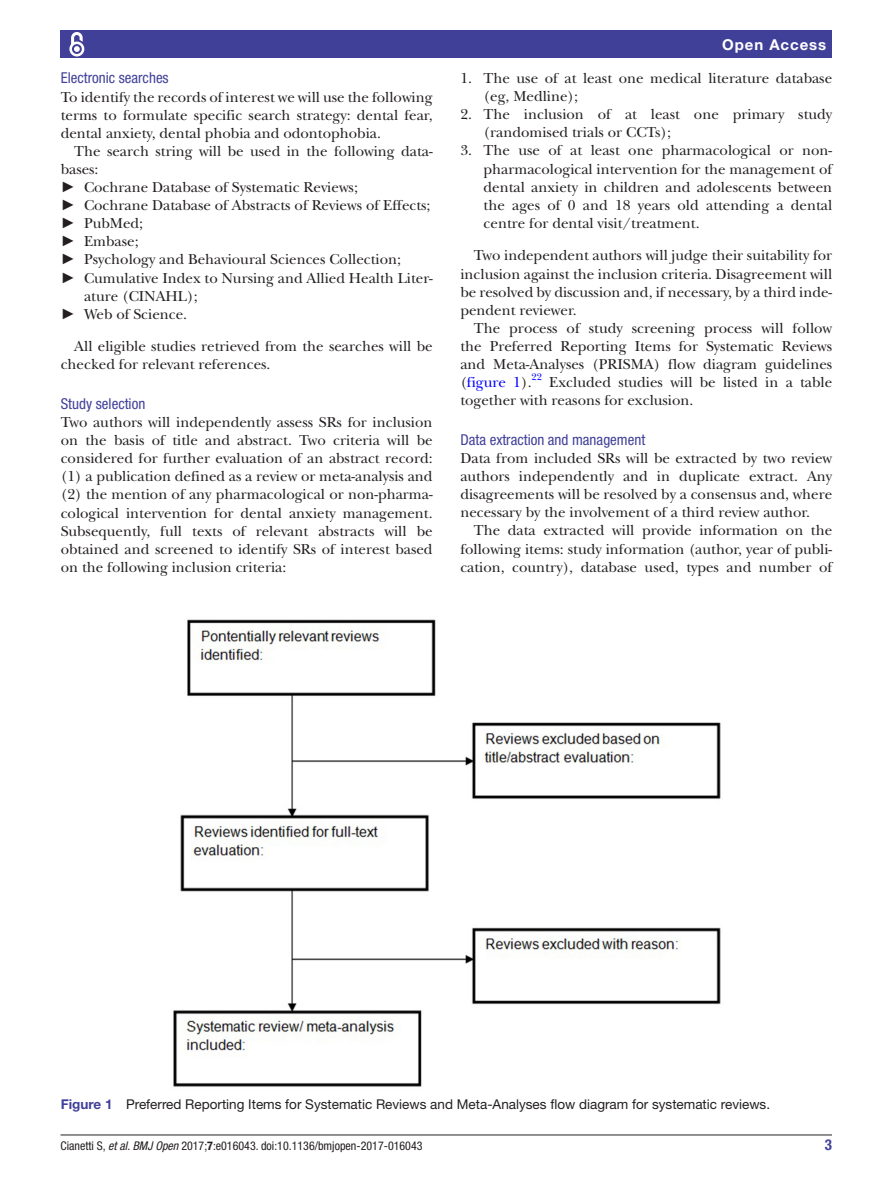
<style>
.page{position:relative;width:893px;height:1191px;background:#fff}
.page>*{position:absolute;margin:0;border:0;box-sizing:border-box;transform-origin:0 0}
.t1{font:15px/18.1px "New Baskerville";color:#231f20;text-align:justify}
.t2{font:condensed 15px "Helvetica Neue LT Std";color:#414099}
.t3{font:700 15px "Helvetica Neue LT Std";letter-spacing:.065em;color:#fff}
.t4{font:700 condensed 15px "Helvetica Neue LT Std";color:#414099}
.t5{font:13.5px "Helvetica Neue LT Std";color:#231f20}
.t6{font:condensed 12px "Helvetica Neue LT Std";color:#231f20}
.s1{font-family:"Arial"}
.s2{color:#00f}
.s3{font-weight:700;color:#414099}
.s4{font-style:italic}
.s5{font-weight:700}
</style>
<div class="page">
<hr style="left:61px;top:1134px;width:771px;height:1px;background:#231f20">
<div style="left:61px;top:31px;width:771px;height:27px;background:#414099"></div>
<svg style="left:69px;top:32px;width:16px;height:25px"></svg>
<img style="left:173px;top:619px;width:548px;height:468px">
<p class="t2" style="left:61px;top:69px;width:109px">Electronic searches</p>
<p class="t1" style="left:61px;top:88px;width:373px">To identify the records of interest we will use the following terms to formulate specific search strategy: dental fear, dental anxiety, dental phobia and odontophobia.</p>
<p class="t1" style="left:74px;top:142px;width:360px">The search string will be used in the following data-</p>
<p class="t1" style="left:61px;top:160px;width:39px">bases:</p>
<p class="t1" style="left:61px;top:178px;width:299px"><span class="s1">►</span> Cochrane Database of Systematic Reviews;</p>
<p class="t1" style="left:61px;top:196px;width:371px"><span class="s1">►</span> Cochrane Database of Abstracts of Reviews of Effects;</p>
<p class="t1" style="left:61px;top:214px;width:84px"><span class="s1">►</span> PubMed;</p>
<p class="t1" style="left:61px;top:232px;width:79px"><span class="s1">►</span> Embase;</p>
<p class="t1" style="left:61px;top:251px;width:342px"><span class="s1">►</span> Psychology and Behavioural Sciences Collection;</p>
<p class="t1" style="left:61px;top:269px;width:373px"><span class="s1">►</span> Cumulative Index to Nursing and Allied Health Liter-</p>
<p class="t1" style="left:84px;top:287px;width:115px">ature (CINAHL);</p>
<p class="t1" style="left:61px;top:305px;width:128px"><span class="s1">►</span> Web of Science.</p>
<p class="t1" style="left:61px;top:337px;width:373px;text-indent:14px">All eligible studies retrieved from the searches will be checked for relevant references.</p>
<p class="t2" style="left:61px;top:395px;width:86px">Study selection</p>
<p class="t1" style="left:61px;top:413px;width:373px">Two authors will independently assess SRs for inclusion on the basis of title and abstract. Two criteria will be considered for further evaluation of an abstract record: (1) a publication defined as a review or meta-analysis and (2) the mention of any pharmacological or non-pharma&shy;cological intervention for dental anxiety management.<br>Subsequently, full texts of relevant abstracts will be obtained and screened to identify SRs of interest based on the following inclusion criteria:</p>
<p class="t3" style="left:722px;top:35px;width:106px">Open Access</p>
<p class="t1" style="left:484px;top:69px;width:350px;text-indent:-23px">1. The use of at least one medical literature database (eg, Medline);</p>
<p class="t1" style="left:484px;top:105px;width:350px;text-indent:-23px">2. The inclusion of at least one primary study (randomised trials or CCTs);</p>
<p class="t1" style="left:484px;top:142px;width:350px;text-indent:-23px">3. The use of at least one pharmacological or non&shy;pharmacological intervention for the management of dental anxiety in children and adolescents between the ages of 0 and 18 years old attending a dental centre for dental visit/treatment.</p>
<p class="t1" style="left:460px;top:246px;width:373px;text-indent:13px">Two independent authors will judge their suitability for inclusion against the inclusion criteria. Disagreement will be resolved by discussion and, if necessary, by a third inde&shy;pendent reviewer.</p>
<p class="t1" style="left:460px;top:319px;width:373px;text-indent:13px">The process of study screening process will follow the Preferred Reporting Items for Systematic Reviews and Meta-Analyses (PRISMA) flow diagram guidelines (<span class="s2">figure 1</span>).<sup>22</sup></p>
<p class="t1" style="left:460px;top:373px;width:373px;text-indent:89px">Excluded studies will be listed in a table together with reasons for exclusion.</p>
<p class="t2" style="left:460px;top:431px;width:186px">Data extraction and management</p>
<p class="t1" style="left:460px;top:449px;width:373px">Data from included SRs will be extracted by two review authors independently and in duplicate extract. Any disagreements will be resolved by a consensus and, where necessary by the involvement of a third review author.</p>
<p class="t1" style="left:460px;top:521px;width:373px;text-indent:14px">The data extracted will provide information on the following items: study information (author, year of publi&shy;cation, country), database used, types and number of</p>
<p class="t5" style="left:61px;top:1096px;width:711px"><span class="s3">Figure 1</span> Preferred Reporting Items for Systematic Reviews and Meta-Analyses flow diagram for systematic reviews.</p>
<p class="t6" style="left:61px;top:1138px;width:364px">Cianetti S, <span class="s4">et al</span>. <span class="s4">BMJ Open</span> 2017;<span class="s5">7</span>:e016043. doi:10.1136/bmjopen-2017-016043</p>
<p class="t4" style="left:825px;top:1135px;width:9px">3</p>
</div>
